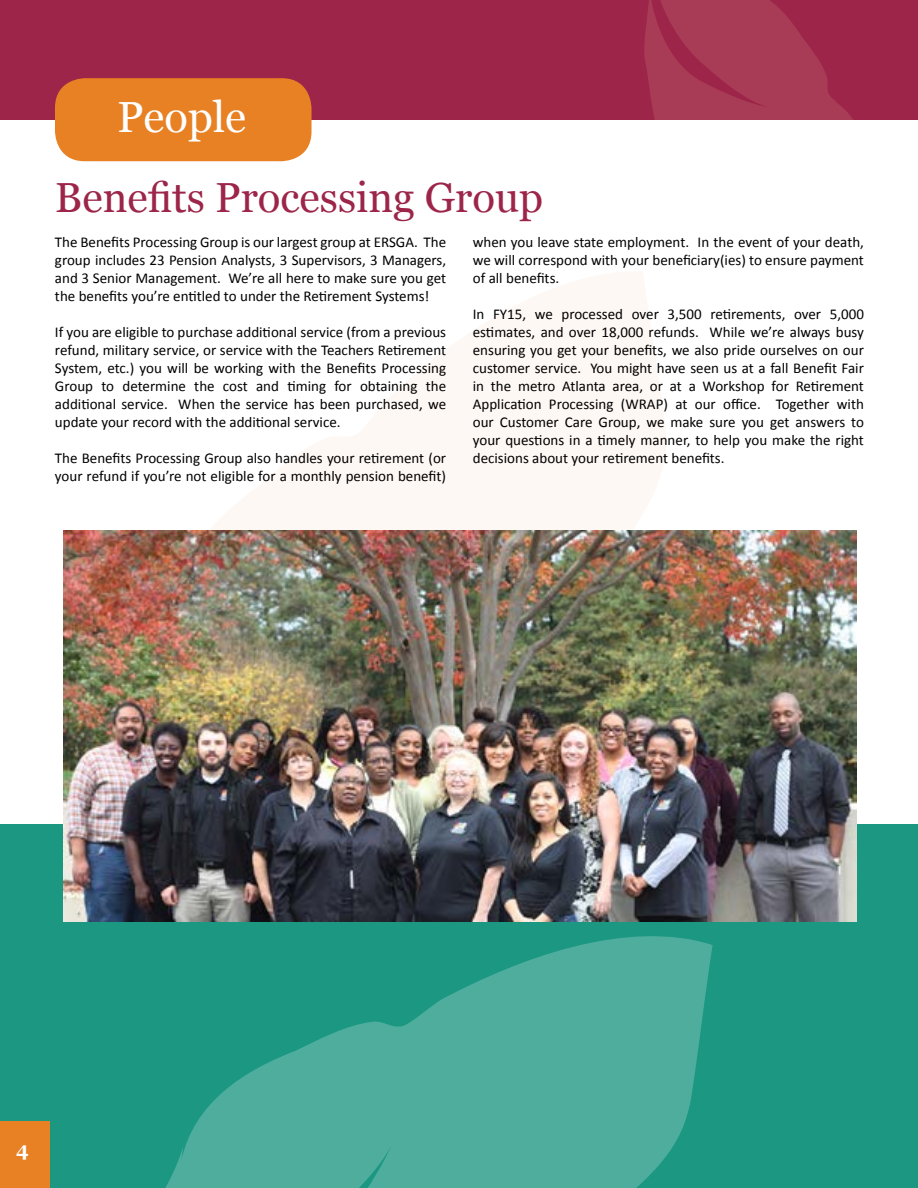
<style>
.page{position:relative;width:918px;height:1188px;background:#fff}
.page>*{position:absolute;margin:0;border:0;box-sizing:border-box;transform-origin:0 0}
.t1{font:43.5px "Georgia";color:#fff}
.t2{font:42px "Georgia";color:#9c2549}
.t3{font:700 19.5px "Georgia";color:#fff}
.t4{font:15px/18px "Calibri";color:#000;text-align:justify}
</style>
<div class="page">
<div style="left:0;top:0;width:918px;height:120px;background:#9c2549"></div>
<div style="left:55px;top:78px;width:257px;height:83px;background:#e88024;border-radius:30px"></div>
<div style="left:0;top:825px;width:918px;height:363px;background:#1b9782"></div>
<svg style="left:644px;top:0;width:209px;height:120px"></svg>
<svg style="left:210px;top:271px;width:456px;height:259px;fill:#fef8f4"></svg>
<div style="left:0;top:1121px;width:50px;height:67px;background:#e88024"></div>
<img style="left:64px;top:530px;width:792px;height:391px">
<svg style="left:121px;top:817px;width:613px;height:371px"></svg>
<h1 class="t1" style="left:117px;top:91px;width:131px">People</h1>
<h2 class="t2" style="left:55px;top:173px;width:490px">Benefits Processing Group</h2>
<p class="t4" style="left:55px;top:233px;width:393px">The Benefits Processing Group is our largest group at ERSGA. The group includes 23 Pension Analysts, 3 Supervisors, 3 Managers, and 3 Senior Management. We’re all here to make sure you get the benefits you’re entitled to under the Retirement Systems!</p>
<p class="t4" style="left:55px;top:323px;width:393px">If you are eligible to purchase additional service (from a previous refund, military service, or service with the Teachers Retirement System, etc.) you will be working with the Benefits Processing Group to determine the cost and timing for obtaining the additional service. When the service has been purchased, we update your record with the additional service.</p>
<p class="t4" style="left:55px;top:449px;width:393px">The Benefits Processing Group also handles your retirement (or your refund if you’re not eligible for a monthly pension benefit)</p>
<p class="t4" style="left:473px;top:233px;width:393px">when you leave state employment. In the event of your death, we will correspond with your beneficiary(ies) to ensure payment of all benefits.</p>
<p class="t4" style="left:473px;top:305px;width:393px">In FY15, we processed over 3,500 retirements, over 5,000 estimates, and over 18,000 refunds. While we’re always busy ensuring you get your benefits, we also pride ourselves on our customer service. You might have seen us at a fall Benefit Fair in the metro Atlanta area, or at a Workshop for Retirement Application Processing (WRAP) at our office. Together with our Customer Care Group, we make sure you get answers to your questions in a timely manner, to help you make the right decisions about your retirement benefits.</p>
<h3 class="t3" style="left:16px;top:1137px;width:14px">4</h3>
</div>
